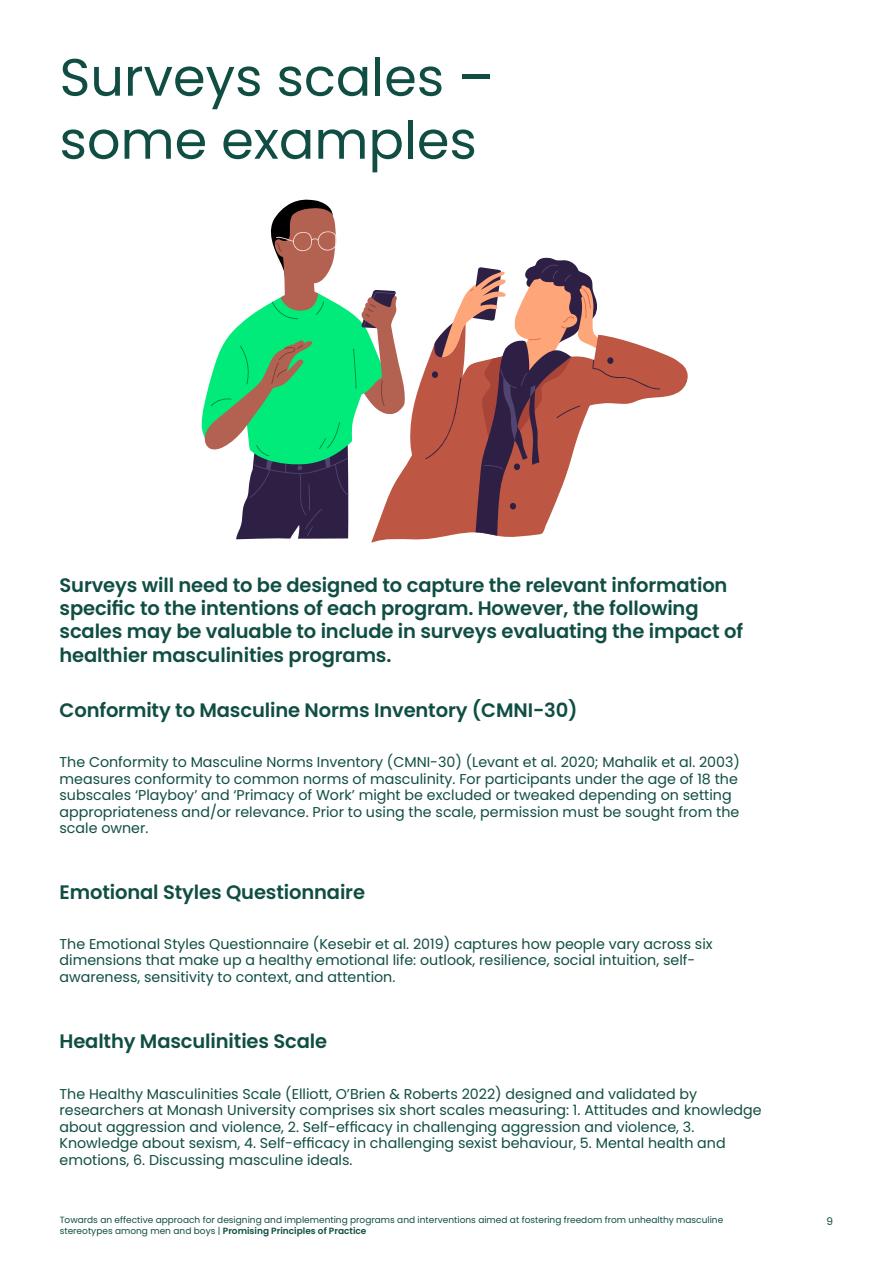
<style>
.page{position:relative;width:893px;height:1263px;background:#fff}
.page>*{position:absolute;margin:0;border:0;box-sizing:border-box;transform-origin:0 0}
.t1{font:52.5px "Poppins";color:#104e43}
.t2{font:600 19.5px/23.4px "Poppins";letter-spacing:-.005em;color:#104e43}
.t3{font:14.25px/16.5px "Poppins";color:#104e43}
.t4{font:10.5px "Poppins";color:#104e43}
.t5{font:9px/10.8px "Poppins";color:#104e43}
.s1{font-weight:600}
</style>
<div class="page">
<svg style="left:201px;top:199px;width:487px;height:340px"></svg>
<p class="t1" style="left:60px;top:47px;width:436px">Surveys scales –</p>
<p class="t1" style="left:60px;top:110px;width:419px">some examples</p>
<p class="t2" style="left:60px;top:573px;width:685px">Surveys will need to be designed to capture the relevant information specific to the intentions of each program. However, the following scales may be valuable to include in surveys evaluating the impact of healthier masculinities programs.</p>
<p class="t2" style="left:60px;top:699px;width:520px">Conformity to Masculine Norms Inventory (CMNI-30)</p>
<p class="t3" style="left:60px;top:754px;width:682px">The Conformity to Masculine Norms Inventory (CMNI-30) (Levant et al. 2020; Mahalik et al. 2003) measures conformity to common norms of masculinity. For participants under the age of 18 the subscales ‘Playboy’ and ‘Primacy of Work’ might be excluded or tweaked depending on setting appropriateness and/or relevance. Prior to using the scale, permission must be sought from the scale owner.</p>
<p class="t2" style="left:60px;top:880px;width:307px">Emotional Styles Questionnaire</p>
<p class="t3" style="left:60px;top:936px;width:655px">The Emotional Styles Questionnaire (Kesebir et al. 2019) captures how people vary across six dimensions that make up a healthy emotional life: outlook, resilience, social intuition, self&shy;awareness, sensitivity to context, and attention.</p>
<p class="t2" style="left:60px;top:1030px;width:269px">Healthy Masculinities Scale</p>
<p class="t3" style="left:60px;top:1085px;width:704px">The Healthy Masculinities Scale (Elliott, O’Brien &amp; Roberts 2022) designed and validated by researchers at Monash University comprises six short scales measuring: 1. Attitudes and knowledge about aggression and violence, 2. Self-efficacy in challenging aggression and violence, 3.<br>Knowledge about sexism, 4. Self-efficacy in challenging sexist behaviour, 5. Mental health and emotions, 6. Discussing masculine ideals.</p>
<p class="t5" style="left:60px;top:1214px;width:665px">Towards an effective approach for designing and implementing programs and interventions aimed at fostering freedom from unhealthy masculine stereotypes among men and boys | <span class="s1">Promising Principles of Practice</span></p>
<p class="t4" style="left:827px;top:1215px;width:8px">9</p>
</div>
